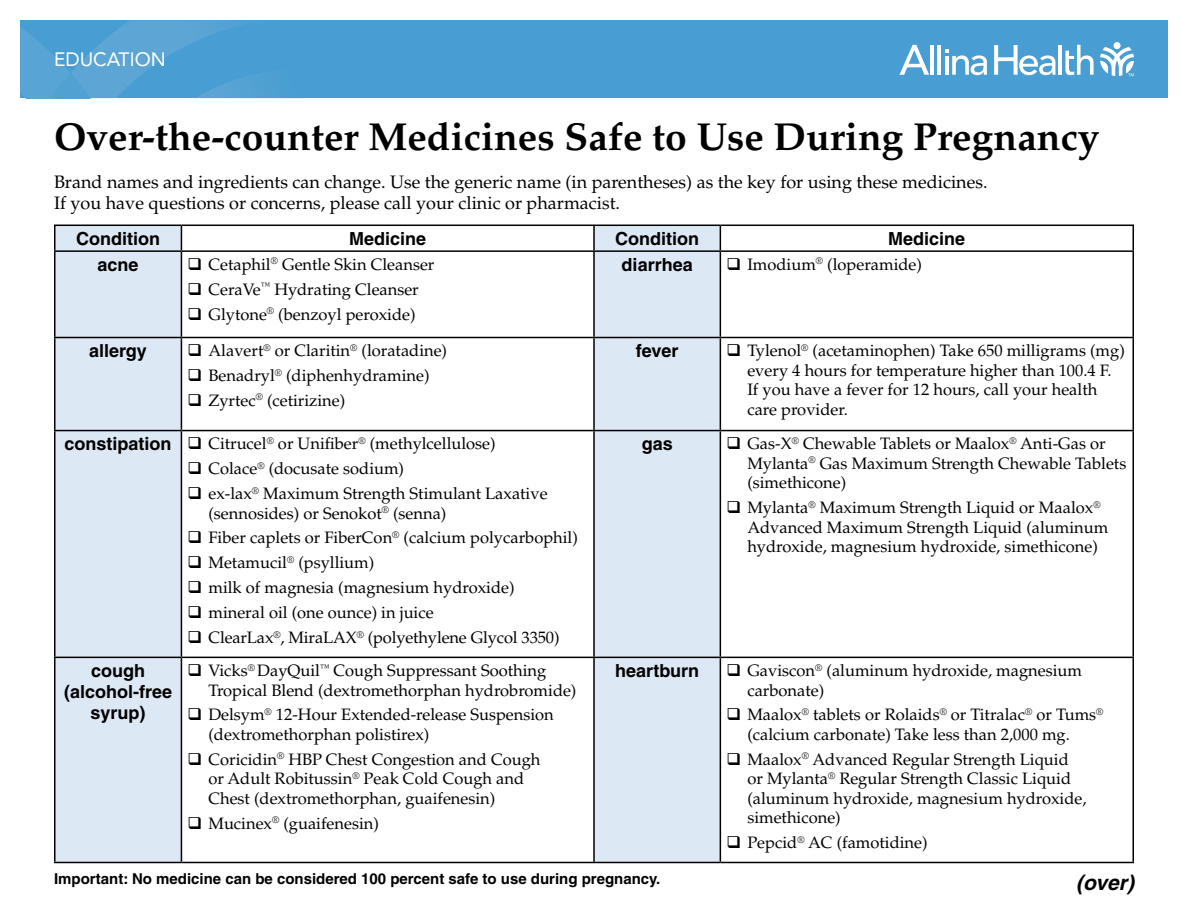
<style>
.page{position:relative;width:1188px;height:918px;background:#fff}
.page>*{position:absolute;margin:0;border:0;box-sizing:border-box;transform-origin:0 0}
.t1{font:700 39px "Palatino";color:#000}
.t2{font:italic 700 21px "Helvetica";color:#000}
.t3{font:19.2px "Avenir LT Std";color:#fff}
.t4{font:18px/21px "Palatino";color:#000}
.t5{font:700 18px/21px "Helvetica";color:#000;text-align:center}
.t6{font:16.5px/19.5px "Palatino";color:#000}
.t7{font:700 15px "Helvetica";color:#000}
</style>
<div class="page">
<div style="left:20px;top:20px;width:1148px;height:78px;background:#489ed2"></div>
<svg style="left:20px;top:20px;width:285px;height:79px"></svg>
<svg style="left:1100px;top:47px;width:34px;height:29px"></svg>
<div style="left:1114px;top:42px;width:7px;height:7px;background:#fff;border-radius:50%"></div>
<hr style="left:930px;top:45px;width:4px;height:30px;background:#fff">
<hr style="left:937px;top:45px;width:4px;height:30px;background:#fff">
<hr style="left:1059px;top:45px;width:3px;height:30px;background:#fff">
<svg style="left:1065px;top:45px;width:29px;height:30px"></svg>
<svg style="left:945px;top:49px;width:42px;height:26px"></svg>
<svg style="left:899px;top:45px;width:30px;height:30px"></svg>
<svg style="left:994px;top:45px;width:62px;height:30px"></svg>
<svg style="left:56px;top:226px;width:664px;height:636px"></svg>
<hr style="left:54px;top:225px;width:127px;height:1px;background:#000">
<hr style="left:54px;top:226px;width:2px;height:24px;background:#000">
<hr style="left:181px;top:225px;width:413px;height:1px;background:#000">
<svg style="left:181px;top:226px;width:1px;height:24px"></svg>
<hr style="left:594px;top:225px;width:126px;height:1px;background:#000">
<hr style="left:593px;top:226px;width:2px;height:24px;background:#000">
<hr style="left:720px;top:225px;width:414px;height:1px;background:#000">
<svg style="left:720px;top:226px;width:1px;height:24px"></svg>
<hr style="left:1132px;top:226px;width:2px;height:24px;background:#000">
<hr style="left:54px;top:250px;width:127px;height:2px;background:#000">
<hr style="left:54px;top:252px;width:2px;height:85px;background:#000">
<hr style="left:181px;top:250px;width:413px;height:2px;background:#000">
<hr style="left:181px;top:252px;width:1px;height:85px;background:#000">
<hr style="left:594px;top:250px;width:126px;height:2px;background:#000">
<hr style="left:593px;top:252px;width:2px;height:85px;background:#000">
<hr style="left:720px;top:250px;width:414px;height:2px;background:#000">
<hr style="left:720px;top:252px;width:1px;height:85px;background:#000">
<hr style="left:1132px;top:252px;width:2px;height:85px;background:#000">
<hr style="left:54px;top:337px;width:127px;height:1px;background:#000">
<hr style="left:54px;top:338px;width:2px;height:92px;background:#000">
<hr style="left:181px;top:337px;width:413px;height:1px;background:#000">
<hr style="left:181px;top:338px;width:1px;height:92px;background:#000">
<hr style="left:594px;top:337px;width:126px;height:1px;background:#000">
<hr style="left:593px;top:338px;width:2px;height:92px;background:#000">
<hr style="left:720px;top:337px;width:414px;height:1px;background:#000">
<hr style="left:720px;top:338px;width:1px;height:92px;background:#000">
<hr style="left:1132px;top:338px;width:2px;height:92px;background:#000">
<hr style="left:54px;top:430px;width:127px;height:1px;background:#000">
<hr style="left:54px;top:431px;width:2px;height:226px;background:#000">
<hr style="left:181px;top:430px;width:413px;height:1px;background:#000">
<hr style="left:181px;top:431px;width:1px;height:226px;background:#000">
<hr style="left:594px;top:430px;width:126px;height:1px;background:#000">
<hr style="left:593px;top:431px;width:2px;height:226px;background:#000">
<hr style="left:720px;top:430px;width:414px;height:1px;background:#000">
<hr style="left:720px;top:431px;width:1px;height:226px;background:#000">
<hr style="left:1132px;top:431px;width:2px;height:226px;background:#000">
<hr style="left:54px;top:657px;width:127px;height:1px;background:#000">
<hr style="left:54px;top:658px;width:2px;height:204px;background:#000">
<hr style="left:181px;top:657px;width:413px;height:1px;background:#000">
<hr style="left:181px;top:658px;width:1px;height:204px;background:#000">
<hr style="left:594px;top:657px;width:126px;height:1px;background:#000">
<hr style="left:593px;top:658px;width:2px;height:204px;background:#000">
<hr style="left:720px;top:657px;width:414px;height:1px;background:#000">
<hr style="left:720px;top:658px;width:1px;height:204px;background:#000">
<hr style="left:1132px;top:658px;width:2px;height:204px;background:#000">
<hr style="left:54px;top:862px;width:127px;height:1px;background:#000">
<hr style="left:181px;top:862px;width:413px;height:1px;background:#000">
<hr style="left:594px;top:862px;width:126px;height:1px;background:#000">
<hr style="left:720px;top:862px;width:414px;height:1px;background:#000">
<svg style="left:189px;top:258px;width:12px;height:12px"></svg>
<svg style="left:189px;top:283px;width:12px;height:12px"></svg>
<svg style="left:189px;top:307px;width:12px;height:13px"></svg>
<svg style="left:189px;top:344px;width:12px;height:12px"></svg>
<svg style="left:189px;top:369px;width:12px;height:12px"></svg>
<svg style="left:189px;top:394px;width:12px;height:12px"></svg>
<svg style="left:189px;top:437px;width:12px;height:12px"></svg>
<svg style="left:189px;top:462px;width:12px;height:12px"></svg>
<svg style="left:189px;top:487px;width:12px;height:12px"></svg>
<svg style="left:189px;top:531px;width:12px;height:12px"></svg>
<svg style="left:189px;top:556px;width:12px;height:12px"></svg>
<svg style="left:189px;top:581px;width:12px;height:12px"></svg>
<svg style="left:189px;top:606px;width:12px;height:12px"></svg>
<svg style="left:189px;top:631px;width:12px;height:12px"></svg>
<svg style="left:189px;top:664px;width:12px;height:12px"></svg>
<svg style="left:189px;top:708px;width:12px;height:12px"></svg>
<svg style="left:189px;top:753px;width:12px;height:12px"></svg>
<svg style="left:189px;top:817px;width:12px;height:12px"></svg>
<p class="t3" style="left:54px;top:49px;width:113px">EDUCATION</p>
<h1 class="t1" style="left:54px;top:114px;width:1047px">Over-the-counter Medicines Safe to Use During Pregnancy</h1>
<p class="t4" style="left:54px;top:171px;width:935px">Brand names and ingredients can change. Use the generic name (in parentheses) as the key for using these medicines.<br>If you have questions or concerns, please call your clinic or pharmacist.</p>
<p class="t5" style="left:76px;top:228px;width:85px">Condition</p>
<p class="t5" style="left:349px;top:228px;width:79px">Medicine</p>
<p class="t5" style="left:615px;top:228px;width:85px">Condition</p>
<p class="t5" style="left:888px;top:228px;width:79px">Medicine</p>
<p class="t5" style="left:98px;top:254px;width:43px">acne</p>
<p class="t6" style="left:208px;top:252px;width:228px;line-height:24.9px">Cetaphil<sup>®</sup> Gentle Skin Cleanser<br>CeraVe<sup>™</sup> Hydrating Cleanser<br>Glytone<sup>®</sup> (benzoyl peroxide)</p>
<p class="t5" style="left:622px;top:254px;width:73px">diarrhea</p>
<p class="t6" style="left:747px;top:255px;width:176px">Imodium<sup>®</sup> (loperamide)</p>
<p class="t5" style="left:89px;top:340px;width:59px">allergy</p>
<p class="t6" style="left:208px;top:338px;width:240px;line-height:24.9px">Alavert<sup>®</sup> or Claritin<sup>®</sup> (loratadine)<br>Benadryl<sup>®</sup> (diphenhydramine)<br>Zyrtec<sup>®</sup> (cetirizine)</p>
<p class="t5" style="left:636px;top:340px;width:44px">fever</p>
<p class="t6" style="left:747px;top:341px;width:379px">Tylenol<sup>®</sup> (acetaminophen) Take 650 milligrams (mg) every 4 hours for temperature higher than 100.4 F.<br>If you have a fever for 12 hours, call your health care provider.</p>
<p class="t5" style="left:65px;top:433px;width:109px">constipation</p>
<p class="t6" style="left:208px;top:431px;width:341px;line-height:24.9px">Citrucel<sup>®</sup> or Unifiber<sup>®</sup> (methylcellulose)<br>Colace<sup>®</sup> (docusate sodium)<br>ex-lax<sup>®</sup> Maximum Strength Stimulant Laxative</p>
<p class="t6" style="left:208px;top:501px;width:371px;line-height:24.9px">(sennosides) or Senokot<sup>®</sup> (senna)<br>Fiber caplets or FiberCon<sup>®</sup> (calcium polycarbophil)<br>Metamucil<sup>®</sup> (psyllium)<br>milk of magnesia (magnesium hydroxide)<br>mineral oil (one ounce) in juice<br>ClearLax<sup>®</sup>, MiraLAX<sup>®</sup> (polyethylene Glycol 3350)</p>
<p class="t5" style="left:642px;top:433px;width:33px">gas</p>
<p class="t6" style="left:747px;top:434px;width:380px">Gas-X<sup>®</sup> Chewable Tablets or Maalox<sup>®</sup> Anti-Gas or<br>Mylanta<sup>®</sup> Gas Maximum Strength Chewable Tablets (simethicone)</p>
<p class="t6" style="left:747px;top:498px;width:363px">Mylanta<sup>®</sup> Maximum Strength Liquid or Maalox<sup>®<br></sup>Advanced Maximum Strength Liquid (aluminum hydroxide, magnesium hydroxide, simethicone)</p>
<p class="t5" style="left:615px;top:660px;width:86px">heartburn</p>
<p class="t6" style="left:747px;top:661px;width:336px">Gaviscon<sup>®</sup> (aluminum hydroxide, magnesium carbonate)</p>
<p class="t6" style="left:747px;top:705px;width:358px">Maalox<sup>®</sup> tablets or Rolaids<sup>®</sup> or Titralac<sup>®</sup> or Tums<sup>® </sup>(calcium carbonate) Take less than 2,000 mg.</p>
<p class="t6" style="left:747px;top:750px;width:341px">Maalox<sup>®</sup> Advanced Regular Strength Liquid or Mylanta<sup>®</sup> Regular Strength Classic Liquid (aluminum hydroxide, magnesium hydroxide, simethicone)</p>
<p class="t6" style="left:747px;top:833px;width:182px">Pepcid<sup>®</sup> AC (famotidine)</p>
<p class="t7" style="left:54px;top:869px;width:608px">Important: No medicine can be considered 100 percent safe to use during pregnancy.</p>
<p class="t5" style="left:64px;top:660px;width:110px">cough (alcohol-free syrup)</p>
<p class="t6" style="left:208px;top:661px;width:370px">Vicks<sup>®</sup> DayQuil<sup>™</sup> Cough Suppressant Soothing<br>Tropical Blend (dextromethorphan hydrobromide)</p>
<p class="t6" style="left:208px;top:705px;width:347px">Delsym<sup>®</sup> 12-Hour Extended-release Suspension (dextromethorphan polistirex)</p>
<p class="t6" style="left:208px;top:750px;width:334px">Coricidin<sup>®</sup> HBP Chest Congestion and Cough or Adult Robitussin<sup>®</sup> Peak Cold Cough and<br>Chest (dextromethorphan, guaifenesin)</p>
<p class="t6" style="left:208px;top:814px;width:172px">Mucinex<sup>®</sup> (guaifenesin)</p>
<p class="t2" style="left:1076px;top:870px;width:59px">(over)</p>
</div>
